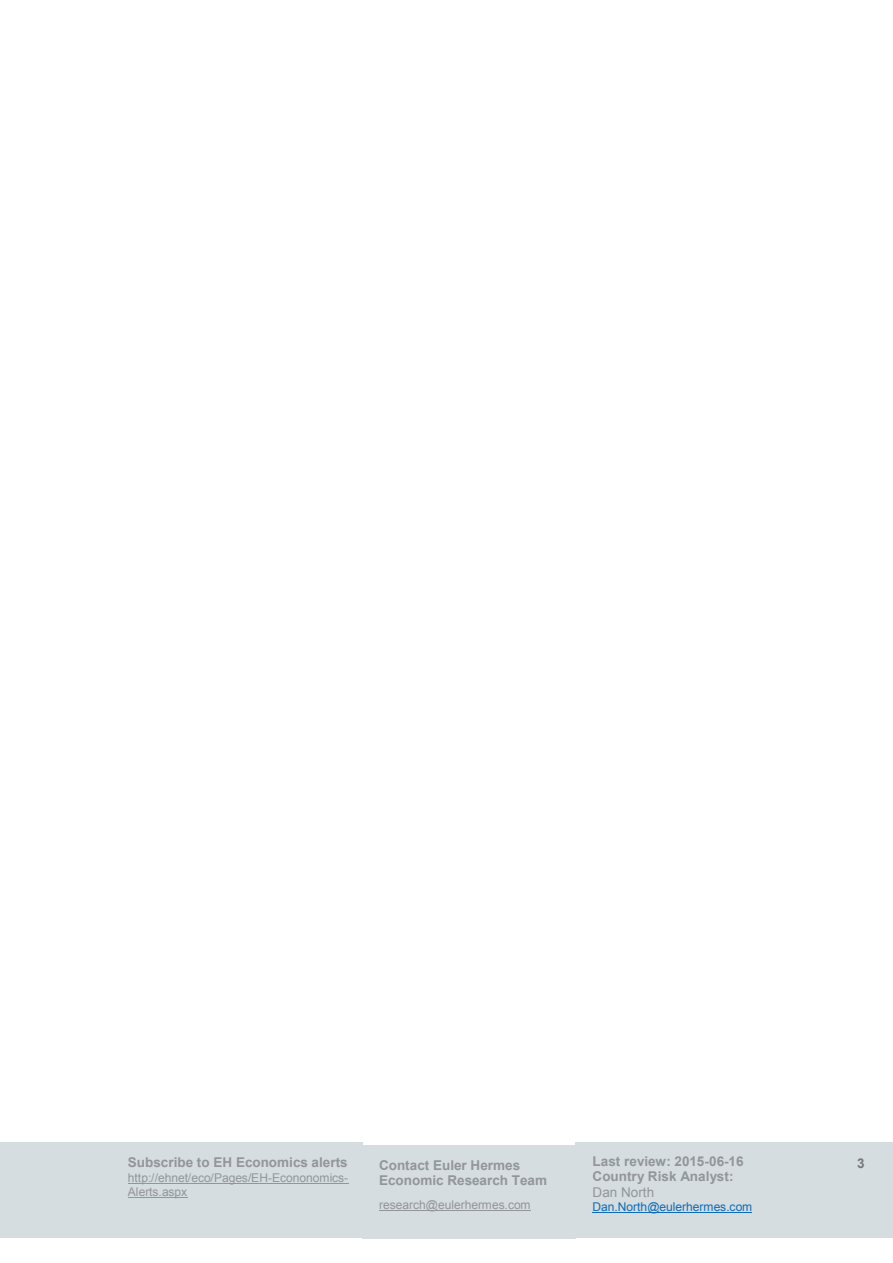
<style>
.page{position:relative;width:893px;height:1263px;background:#fff}
.page>*{position:absolute;margin:0;border:0;box-sizing:border-box;transform-origin:0 0}
.t1{font:700 13.5px/15.5px "Arial";color:#939598}
.t2{font:13.5px "Arial";color:#939598}
.t3{font:700 13.5px "Arial";color:#76787b}
.t4{font:12px/14.1px "Arial";letter-spacing:-.005em;color:#939598}
.t5{font:12px "Arial";letter-spacing:-.005em;color:#0f6bb6}
</style>
<div class="page">
<div style="left:0;top:1142px;width:362px;height:96px;background:#d5dde0"></div>
<hr style="left:128px;top:1183px;width:220px;height:1px;background:#939598">
<hr style="left:128px;top:1197px;width:59px;height:1px;background:#939598">
<div style="left:362px;top:1145px;width:213px;height:93px;background:#d5dde0"></div>
<hr style="left:379px;top:1210px;width:152px;height:1px;background:#939598">
<div style="left:575px;top:1142px;width:256px;height:96px;background:#d5dde0"></div>
<hr style="left:593px;top:1212px;width:159px;height:1px;background:#0f6bb6">
<div style="left:829px;top:1142px;width:64px;height:96px;background:#d5dde0"></div>
<p class="t1" style="left:128px;top:1155px;width:221px">Subscribe to EH Economics alerts</p>
<p class="t4" style="left:128px;top:1170px;width:222px">http://ehnet/eco/Pages/EH-Econonomics-<br>Alerts.aspx</p>
<p class="t1" style="left:379px;top:1158px;width:170px">Contact Euler Hermes<br>Economic Research Team</p>
<p class="t4" style="left:379px;top:1198px;width:153px">research@eulerhermes.com</p>
<p class="t1" style="left:593px;top:1153px;width:153px">Last review: 2015-06-16<br>Country Risk Analyst:</p>
<p class="t2" style="left:593px;top:1183px;width:63px">Dan North</p>
<p class="t5" style="left:593px;top:1199px;width:161px">Dan.North@eulerhermes.com</p>
<p class="t3" style="left:857px;top:1154px;width:9px">3</p>
</div>
